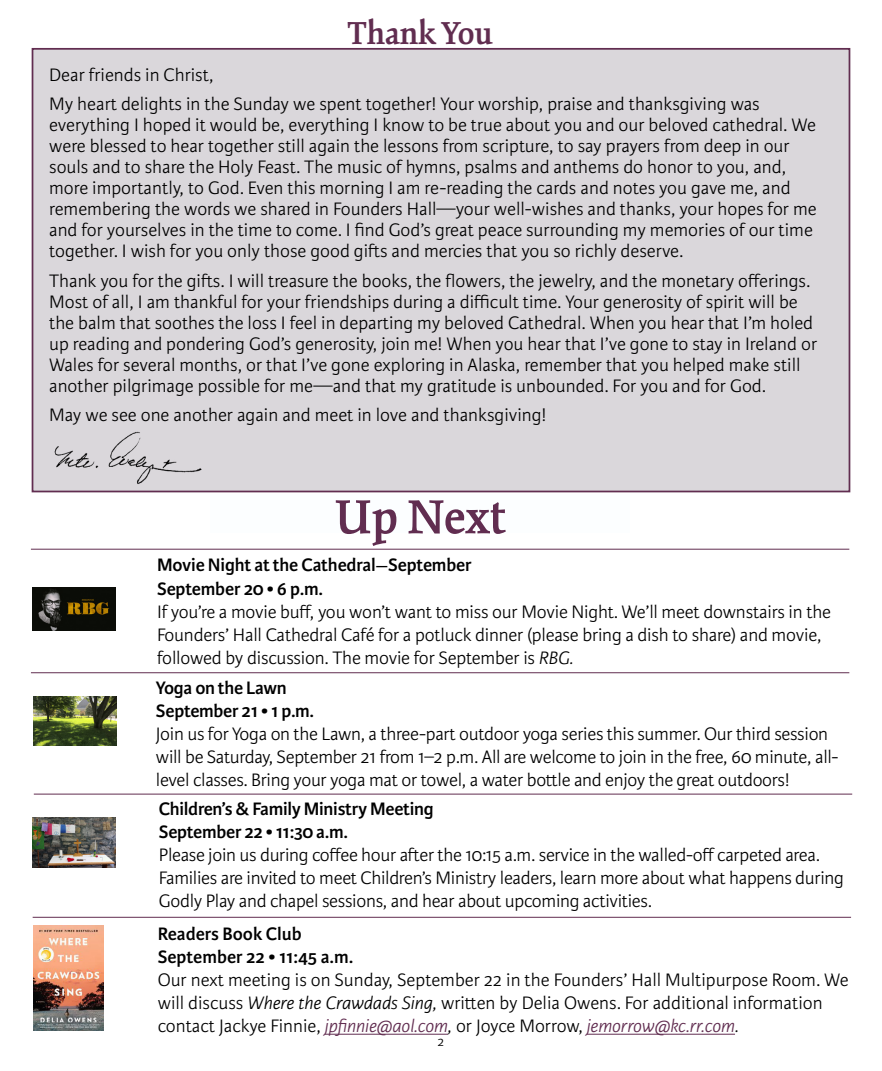
<style>
.page{position:relative;width:882px;height:1071px;background:#fff}
.page>*{position:absolute;margin:0;border:0;box-sizing:border-box;transform-origin:0 0}
.t1{font:600 52.5px "Kinesis Pro 3";color:#612d50}
.t2{font:600 35px "Kinesis Pro 3";color:#612d50}
.t3{font:300 19.25px/21px "Karmina Sans";color:#000}
.t4{font:600 19.25px/23.1px "Karmina Sans";letter-spacing:-.015em;color:#000}
.t5{font:300 14px "Karmina Sans";color:#000}
.s1{font-family:"Kinesis Pro 3";font-weight:400}
.s2{font-style:italic}
.s3{font-style:italic;color:#612d50}
</style>
<div class="page">
<hr style="left:31px;top:549px;width:818px;height:1px;background:#612d50">
<img style="left:33px;top:696px;width:83px;height:50px">
<hr style="left:31px;top:672px;width:818px;height:1px;background:#612d50">
<img style="left:33px;top:587px;width:83px;height:44px">
<img style="left:33px;top:817px;width:83px;height:50px">
<hr style="left:34px;top:794px;width:818px;height:1px;background:#612d50">
<img style="left:33px;top:925px;width:70px;height:106px">
<hr style="left:325px;top:1034px;width:123px;height:1px;background:#612d50">
<hr style="left:587px;top:1034px;width:148px;height:1px;background:#612d50">
<hr style="left:33px;top:917px;width:818px;height:1px;background:#612d50">
<div style="left:33px;top:49px;width:816px;height:443px;background:#dad7db"></div>
<div style="left:32px;top:48px;width:818px;height:444px;border:2px solid #612d50"></div>
<img style="left:54px;top:431px;width:148px;height:53px">
<h2 class="t2" style="left:347px;top:12px;width:147px">Thank You</h2>
<p class="t3" style="left:49px;top:60px;width:712px;line-height:29.4px">Dear friends in Christ,<br>My heart delights in the Sunday we spent together! Your worship, praise and thanksgiving was</p>
<p class="t3" style="left:49px;top:115px;width:769px">everything I hoped it would be, everything I know to be true about you and our beloved cathedral. We were blessed to hear together still again the lessons from scripture, to say prayers from deep in our souls and to share the Holy Feast. The music of hymns, psalms and anthems do honor to you, and, more importantly, to God. Even this morning I am re-reading the cards and notes you gave me, and remembering the words we shared in Founders Hall—your well-wishes and thanks, your hopes for me and for yourselves in the time to come. I find God’s great peace surrounding my memories of our time together. I wish for you only those good gifts and mercies that you so richly deserve.</p>
<p class="t3" style="left:49px;top:270px;width:770px">Thank you for the gifts. I will treasure the books, the flowers, the jewelry, and the monetary offerings.<br>Most of all, I am thankful for your friendships during a difficult time. Your generosity of spirit will be the balm that soothes the loss I feel in departing my beloved Cathedral. When you hear that I’m holed up reading and pondering God’s generosity, join me! When you hear that I’ve gone to stay in Ireland or Wales for several months, or that I’ve gone exploring in Alaska, remember that you helped make still another pilgrimage possible for me—and that my gratitude is unbounded. For you and for God.</p>
<p class="t3" style="left:49px;top:405px;width:499px">May we see one another again and meet in love and thanksgiving!</p>
<h1 class="t1" style="left:335px;top:486px;width:172px">Up Next</h1>
<p class="t4" style="left:157px;top:554px;width:316px">Movie Night at the Cathedral<span class="s1">—</span>September<br>September 20 • 6 p.m.</p>
<p class="t3" style="left:157px;top:600px;width:675px;line-height:23.1px">If you’re a movie buff, you won’t want to miss our Movie Night. We’ll meet downstairs in the<br>Founders’ Hall Cathedral Café for a potluck dinner (please bring a dish to share) and movie, followed by discussion. The movie for September is <span class="s2">RBG.</span></p>
<p class="t4" style="left:156px;top:676px;width:160px">Yoga on the Lawn<br>September 21 • 1 p.m.</p>
<p class="t3" style="left:156px;top:722px;width:684px;line-height:23.1px">Join us for Yoga on the Lawn, a three-part outdoor yoga series this summer. Our third session will be Saturday, September 21 from 1–2 p.m. All are welcome to join in the free, 60 minute, all&shy;level classes. Bring your yoga mat or towel, a water bottle and enjoy the great outdoors!</p>
<p class="t4" style="left:159px;top:797px;width:276px">Children’s &amp; Family Ministry Meeting<br>September 22 • 11:30 a.m.</p>
<p class="t3" style="left:159px;top:844px;width:687px;line-height:23.1px">Please join us during coffee hour after the 10:15 a.m. service in the walled-off carpeted area.<br>Families are invited to meet Children’s Ministry leaders, learn more about what happens during<br>Godly Play and chapel sessions, and hear about upcoming activities.</p>
<p class="t4" style="left:158px;top:922px;width:197px">Readers Book Club<br>September 22 • 11:45 a.m.</p>
<p class="t3" style="left:158px;top:969px;width:692px;line-height:23.1px">Our next meeting is on Sunday, September 22 in the Founders’ Hall Multipurpose Room. We will discuss <span class="s2">Where the Crawdads Sing,</span> written by Delia Owens. For additional information contact Jackye Finnie, <span class="s3">jpfinnie@aol.com</span><span class="s2">,</span> or Joyce Morrow, <span class="s3">jemorrow@kc.rr.com</span><span class="s2">.</span></p>
<p class="t5" style="left:438px;top:1034px;width:8px">2</p>
</div>
